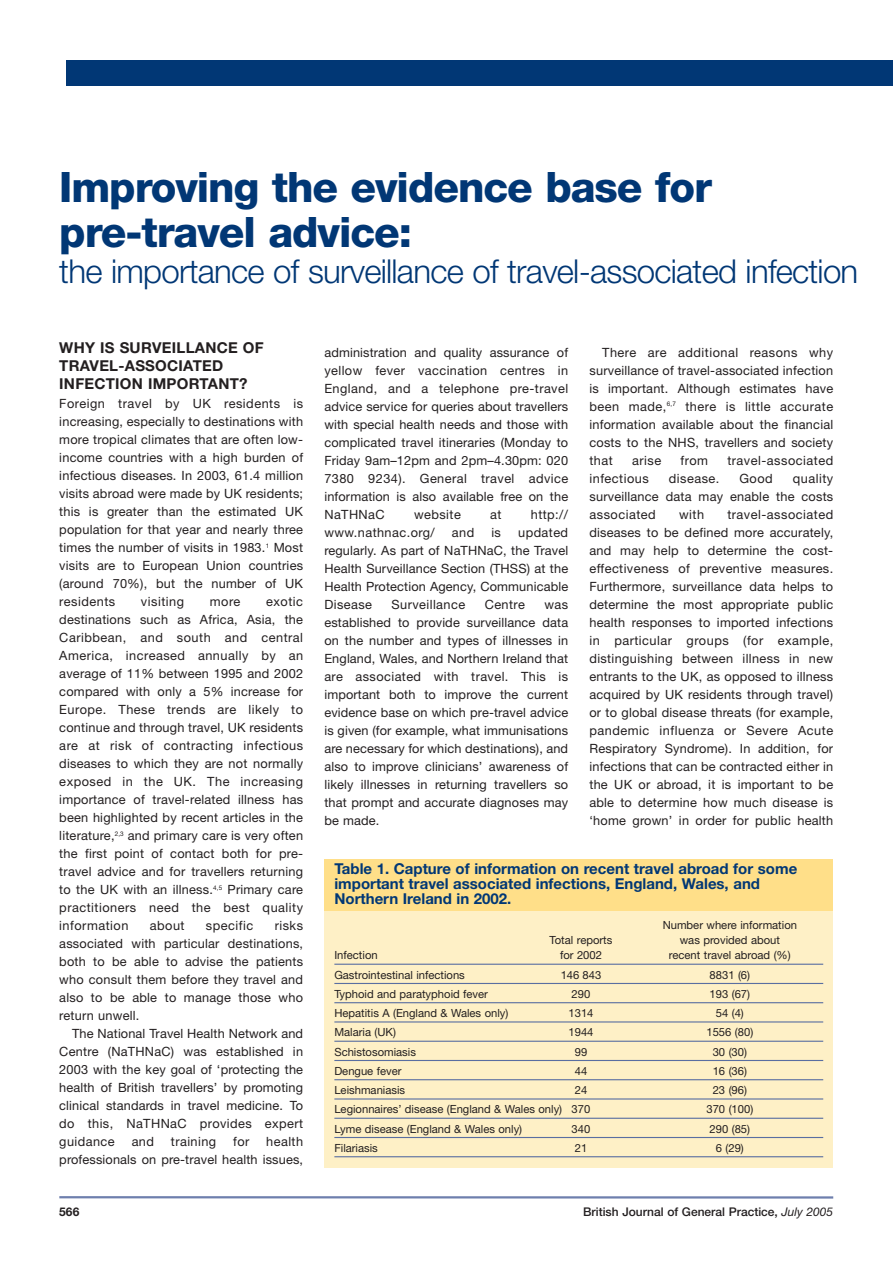
<style>
.page{position:relative;width:893px;height:1263px;background:#fff}
.page>*{position:absolute;margin:0;border:0;box-sizing:border-box;transform-origin:0 0}
.t1{font:800 42px/45px "Helvetica Neue";letter-spacing:-.025em;color:#013775}
.t2{font:300 33px "Helvetica Neue";letter-spacing:-.02em;color:#013775}
.t3{font:700 15px/15px "Helvetica Neue";color:#013775}
.t4{font:700 15px/18px "Helvetica Neue";letter-spacing:.015em;color:#231f20}
.t5{font:12.75px/18px "Helvetica Neue";letter-spacing:.015em;color:#231f20;text-align:justify}
.t6{font:12.75px "Helvetica Neue";letter-spacing:.04em;color:#231f20}
.t7{font:12.75px "Helvetica Neue";letter-spacing:.035em;color:#231f20}
.t8{font:500 12px "Helvetica Neue";color:#231f20}
.t9{font:700 12px "Helvetica Neue";color:#231f20}
.t10{font:11.25px "Helvetica Neue";color:#231f20}
.s1{font-weight:400;font-style:italic}
</style>
<div class="page">
<div style="left:66px;top:60px;width:827px;height:25px;background:#013775"></div>
<div style="left:324px;top:860px;width:509px;height:308px;background:#fef0c6"></div>
<hr style="left:334px;top:964px;width:489px;height:1px;background:#596ea1">
<hr style="left:334px;top:983px;width:489px;height:1px;background:#596ea1">
<hr style="left:334px;top:1002px;width:489px;height:1px;background:#596ea1">
<hr style="left:334px;top:1021px;width:489px;height:1px;background:#596ea1">
<hr style="left:334px;top:1041px;width:489px;height:1px;background:#596ea1">
<hr style="left:334px;top:1060px;width:489px;height:1px;background:#596ea1">
<hr style="left:334px;top:1079px;width:489px;height:1px;background:#596ea1">
<hr style="left:334px;top:1098px;width:489px;height:1px;background:#596ea1">
<hr style="left:334px;top:1118px;width:489px;height:1px;background:#596ea1">
<hr style="left:334px;top:1137px;width:489px;height:1px;background:#596ea1">
<hr style="left:334px;top:1156px;width:489px;height:1px;background:#596ea1">
<div style="left:324px;top:860px;width:509px;height:51px;background:#ffdf89"></div>
<hr style="left:59px;top:1196px;width:774px;height:2px;background:#6e7fad">
<h1 class="t1" style="left:59px;top:169px;width:654px">Improving the evidence base for pre-travel advice:</h1>
<h2 class="t2" style="left:59px;top:260px;width:800px">the importance of surveillance of travel-associated infection</h2>
<p class="t4" style="left:59px;top:340px;width:206px">WHY IS SURVEILLANCE OF<br>TRAVEL-ASSOCIATED<br>INFECTION IMPORTANT?</p>
<p class="t5" style="left:59px;top:396px;width:245px">Foreign travel by UK residents is increasing, especially to destinations with more tropical climates that are often low&shy;income countries with a high burden of infectious diseases. In 2003, 61.4 million visits abroad were made by UK residents; this is greater than the estimated UK population for that year and nearly three times the number of visits in 1983.<sup>1</sup> Most visits are to European Union countries (around 70%), but the number of UK residents</p>
<p class="t5" style="left:59px;top:594px;width:245px;text-indent:207px">exotic destinations such as Africa, Asia, the Caribbean, and south and central America, increased annually by an average of 11% between 1995 and 2002 compared with only a 5% increase for Europe. These trends are likely to continue and through travel, UK residents are at risk of contracting infectious diseases to which they are not normally exposed in the UK. The increasing importance of travel-related illness has been highlighted by recent articles in the literature,<sup>2,3</sup> and primary care is very often the first point of contact both for pre&shy;travel advice and for travellers returning to the UK with an illness.<sup>4,5</sup> Primary care practitioners need the best quality information</p>
<p class="t6" style="left:141px;top:597px;width:45px">visiting</p>
<p class="t5" style="left:210px;top:594px;width:32px">more</p>
<p class="t5" style="left:150px;top:918px;width:36px">about</p>
<p class="t6" style="left:206px;top:921px;width:49px">specific</p>
<p class="t5" style="left:59px;top:918px;width:245px;text-indent:215px">risks associated with particular destinations, both to be able to advise the patients who consult them before they travel and also to be able to manage those who return unwell.</p>
<p class="t5" style="left:59px;top:1026px;width:245px;text-indent:13px">The National Travel Health Network and Centre (NaTHNaC) was established in 2003 with the key goal of ‘protecting the health of British travellers’ by promoting clinical standards in travel medicine. To do this, NaTHNaC provides expert guidance</p>
<p class="t5" style="left:132px;top:1134px;width:24px">and</p>
<p class="t7" style="left:171px;top:1137px;width:47px">training</p>
<p class="t5" style="left:233px;top:1134px;width:18px">for</p>
<p class="t5" style="left:59px;top:1134px;width:245px;text-align:right">health<br>professionals on pre-travel health issues,</p>
<p class="t5" style="left:324px;top:344px;width:245px">administration and quality assurance of yellow fever vaccination centres in England, and a telephone pre-travel advice service for queries about travellers with special health needs and those with complicated travel itineraries (Monday to Friday 9am–12pm and 2pm–4.30pm: 020<br>7380 9234). General travel advice information is also available free on the NaTHNaC</p>
<p class="t7" style="left:414px;top:509px;width:48px">website</p>
<p class="t5" style="left:490px;top:506px;width:13px">at</p>
<p class="t5" style="left:531px;top:506px;width:39px">http://</p>
<p class="t7" style="left:324px;top:527px;width:112px">www.nathnac.org/</p>
<p class="t5" style="left:452px;top:524px;width:24px">and</p>
<p class="t5" style="left:491px;top:524px;width:11px">is</p>
<p class="t5" style="left:324px;top:524px;width:245px;text-indent:194px">updated regularly. As part of NaTHNaC, the Travel Health Surveillance Section (THSS) at the Health Protection Agency, Communicable Disease</p>
<p class="t7" style="left:392px;top:599px;width:75px">Surveillance</p>
<p class="t5" style="left:485px;top:596px;width:42px">Centre</p>
<p class="t5" style="left:324px;top:596px;width:245px;text-indent:220px">was established to provide surveillance data on the number and types of illnesses in England, Wales, and Northern Ireland that are associated with travel. This is important both to improve the current evidence base on which pre-travel advice is given (for example, what immunisations are necessary for which destinations), and also to improve clinicians’ awareness of likely illnesses in returning travellers so that prompt and accurate diagnoses may be made.</p>
<p class="t5" style="left:589px;top:344px;width:245px;text-indent:13px">There are additional reasons why surveillance of travel-associated infection is important. Although estimates have been made,<sup>6,7</sup> there is little accurate information available about the financial costs to the NHS, travellers and society that</p>
<p class="t5" style="left:632px;top:452px;width:31px">arise</p>
<p class="t5" style="left:681px;top:452px;width:29px">from</p>
<p class="t6" style="left:727px;top:455px;width:107px">travel-associated</p>
<p class="t6" style="left:589px;top:473px;width:61px">infectious</p>
<p class="t6" style="left:669px;top:473px;width:52px">disease.</p>
<p class="t5" style="left:739px;top:470px;width:35px">Good</p>
<p class="t5" style="left:589px;top:470px;width:245px;text-indent:203px">quality surveillance data may enable the costs associated</p>
<p class="t5" style="left:589px;top:506px;width:245px;text-indent:138px">travel-associated diseases to be defined more accurately, and may help to determine the cost&shy;effectiveness of preventive measures.<br>Furthermore, surveillance data helps to determine the most appropriate public health responses to imported infections in particular groups (for example, distinguishing between illness in new entrants to the UK, as opposed to illness acquired by UK residents through travel) or to global disease threats (for example, pandemic influenza or Severe Acute Respiratory Syndrome). In addition, for infections that can be contracted either in the UK or abroad, it is important to be able to determine how much disease is ‘home grown’ in order for public health</p>
<p class="t5" style="left:679px;top:506px;width:27px">with</p>
<p class="t3" style="left:334px;top:863px;width:464px">Table 1. Capture of information on recent travel abroad for some important travel associated infections, England, Wales, and<br>Northern Ireland in 2002.</p>
<p class="t10" style="left:663px;top:921px;width:136px">Number where information</p>
<p class="t10" style="left:550px;top:936px;width:64px">Total reports</p>
<p class="t10" style="left:680px;top:936px;width:102px">was provided about</p>
<p class="t10" style="left:334px;top:951px;width:45px">Infection</p>
<p class="t10" style="left:560px;top:951px;width:43px">for 2002</p>
<p class="t10" style="left:669px;top:951px;width:123px">recent travel abroad (%)</p>
<p class="t10" style="left:334px;top:970px;width:132px">Gastrointestinal infections</p>
<p class="t10" style="left:561px;top:970px;width:42px">146 843</p>
<p class="t10" style="left:710px;top:970px;width:42px">8831 (6)</p>
<p class="t10" style="left:334px;top:990px;width:155px">Typhoid and paratyphoid fever</p>
<p class="t10" style="left:572px;top:990px;width:20px">290</p>
<p class="t10" style="left:710px;top:990px;width:42px">193 (67)</p>
<p class="t10" style="left:334px;top:1009px;width:176px">Hepatitis A (England &amp; Wales only)</p>
<p class="t10" style="left:568px;top:1009px;width:27px">1314</p>
<p class="t10" style="left:716px;top:1009px;width:30px">54 (4)</p>
<p class="t10" style="left:334px;top:1028px;width:63px">Malaria (UK)</p>
<p class="t10" style="left:568px;top:1028px;width:27px">1944</p>
<p class="t10" style="left:706px;top:1028px;width:48px">1556 (80)</p>
<p class="t10" style="left:334px;top:1047px;width:83px">Schistosomiasis</p>
<p class="t10" style="left:575px;top:1047px;width:14px">99</p>
<p class="t10" style="left:713px;top:1047px;width:36px">30 (30)</p>
<p class="t10" style="left:334px;top:1067px;width:69px">Dengue fever</p>
<p class="t10" style="left:575px;top:1067px;width:14px">44</p>
<p class="t10" style="left:713px;top:1067px;width:36px">16 (36)</p>
<p class="t10" style="left:334px;top:1086px;width:72px">Leishmaniasis</p>
<p class="t10" style="left:575px;top:1086px;width:14px">24</p>
<p class="t10" style="left:713px;top:1086px;width:36px">23 (96)</p>
<p class="t10" style="left:334px;top:1105px;width:258px">Legionnaires’ disease (England &amp; Wales only) 370</p>
<p class="t10" style="left:706px;top:1105px;width:48px">370 (100)</p>
<p class="t10" style="left:334px;top:1124px;width:189px">Lyme disease (England &amp; Wales only)</p>
<p class="t10" style="left:572px;top:1124px;width:20px">340</p>
<p class="t10" style="left:710px;top:1124px;width:42px">290 (85)</p>
<p class="t10" style="left:334px;top:1144px;width:45px">Filariasis</p>
<p class="t10" style="left:575px;top:1144px;width:14px">21</p>
<p class="t10" style="left:716px;top:1144px;width:30px">6 (29)</p>
<p class="t9" style="left:59px;top:1207px;width:22px">566</p>
<p class="t8" style="left:583px;top:1207px;width:252px">British Journal of General Practice, <span class="s1">July 2005</span></p>
</div>
